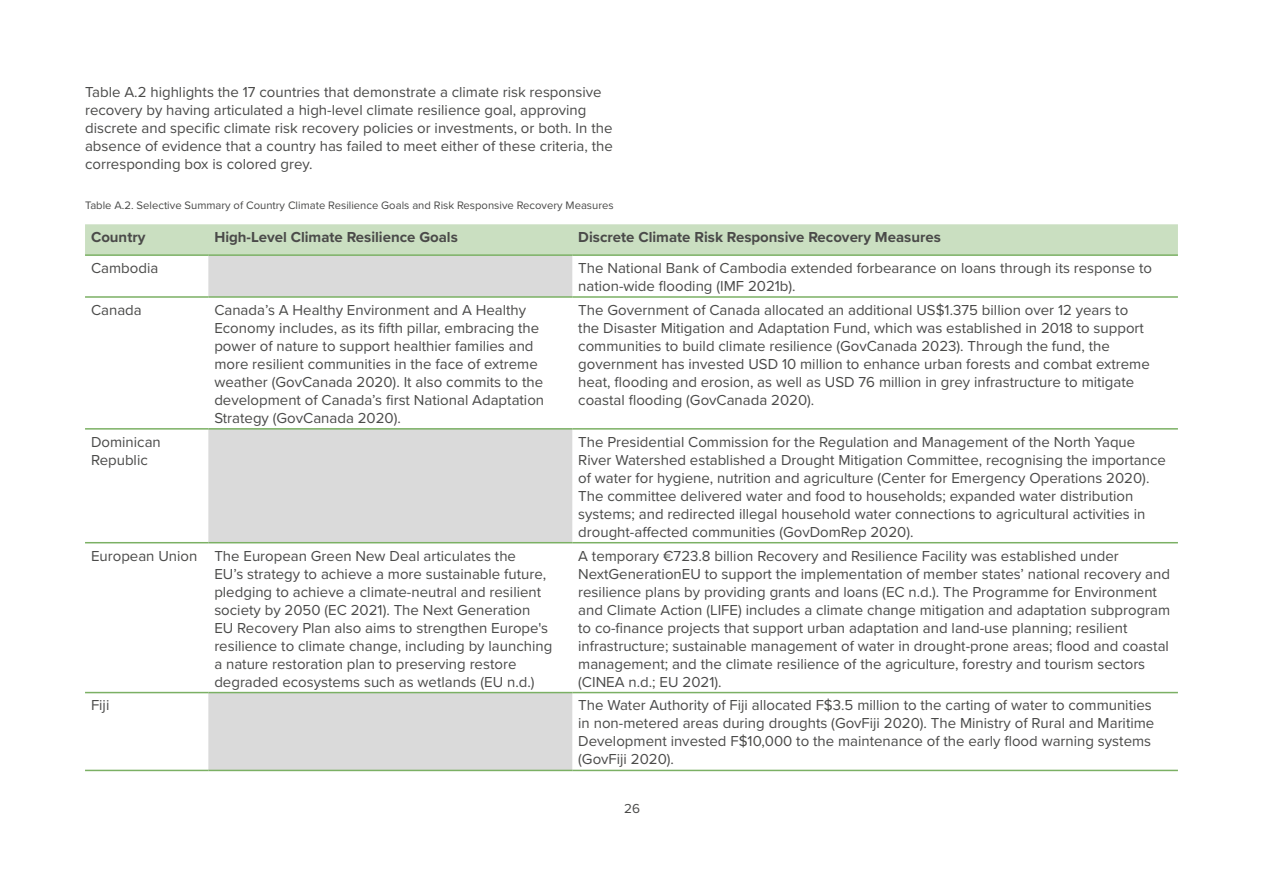
<style>
.page{position:relative;width:1263px;height:893px;background:#fff}
.page>*{position:absolute;margin:0;border:0;box-sizing:border-box;transform-origin:0 0}
.t1{font:15px/18px "Proxima Nova";color:#4a4a49}
.t2{font:700 15px "Proxima Nova";color:#4a4a49}
.t3{font:13.5px "Proxima Nova";color:#4a4a49}
.t4{font:11.25px "Proxima Nova";color:#4a4a49}
</style>
<div class="page">
<div style="left:85px;top:224px;width:1093px;height:30px;background:#cadfc1"></div>
<svg style="left:208px;top:256px;width:364px;height:514px"></svg>
<hr style="left:85px;top:254px;width:123px;height:2px;background:#7bb064">
<hr style="left:208px;top:254px;width:364px;height:2px;background:#7bb064">
<hr style="left:572px;top:254px;width:606px;height:2px;background:#7bb064">
<hr style="left:85px;top:296px;width:123px;height:2px;background:#7bb064">
<hr style="left:208px;top:296px;width:364px;height:2px;background:#7bb064">
<hr style="left:572px;top:296px;width:606px;height:2px;background:#7bb064">
<hr style="left:85px;top:428px;width:123px;height:2px;background:#7bb064">
<hr style="left:208px;top:428px;width:364px;height:2px;background:#7bb064">
<hr style="left:572px;top:428px;width:606px;height:2px;background:#7bb064">
<hr style="left:85px;top:542px;width:123px;height:1px;background:#7bb064">
<hr style="left:208px;top:542px;width:364px;height:1px;background:#7bb064">
<hr style="left:572px;top:542px;width:606px;height:1px;background:#7bb064">
<hr style="left:85px;top:692px;width:123px;height:1px;background:#7bb064">
<hr style="left:208px;top:692px;width:364px;height:1px;background:#7bb064">
<hr style="left:572px;top:692px;width:606px;height:1px;background:#7bb064">
<hr style="left:85px;top:770px;width:123px;height:1px;background:#7bb064">
<hr style="left:208px;top:770px;width:364px;height:1px;background:#7bb064">
<hr style="left:572px;top:770px;width:606px;height:1px;background:#7bb064">
<p class="t1" style="left:85px;top:82px;width:529px">Table A.2 highlights the 17 countries that demonstrate a climate risk responsive recovery by having articulated a high-level climate resilience goal, approving discrete and specific climate risk recovery policies or investments, or both. In the absence of evidence that a country has failed to meet either of these criteria, the corresponding box is colored grey.</p>
<p class="t4" style="left:85px;top:197px;width:530px">Table A.2. Selective Summary of Country Climate Resilience Goals and Risk Responsive Recovery Measures</p>
<p class="t2" style="left:91px;top:226px;width:56px">Country</p>
<p class="t2" style="left:214px;top:226px;width:245px">High-Level Climate Resilience Goals</p>
<p class="t2" style="left:578px;top:226px;width:364px">Discrete Climate Risk Responsive Recovery Measures</p>
<p class="t1" style="left:91px;top:258px;width:69px">Cambodia</p>
<p class="t1" style="left:578px;top:258px;width:575px">The National Bank of Cambodia extended forbearance on loans through its response to nation-wide flooding (IMF 2021b).</p>
<p class="t1" style="left:91px;top:300px;width:52px">Canada</p>
<p class="t1" style="left:214px;top:300px;width:331px">Canada’s A Healthy Environment and A Healthy Economy includes, as its fifth pillar, embracing the power of nature to support healthier families and more resilient communities in the face of extreme weather (GovCanada 2020). It also commits to the development of Canada’s first National Adaptation Strategy (GovCanada 2020).</p>
<p class="t1" style="left:578px;top:300px;width:573px">The Government of Canada allocated an additional US$1.375 billion over 12 years to the Disaster Mitigation and Adaptation Fund, which was established in 2018 to support communities to build climate resilience (GovCanada 2023). Through the fund, the government has invested USD 10 million to enhance urban forests and combat extreme heat, flooding and erosion, as well as USD 76 million in grey infrastructure to mitigate coastal flooding (GovCanada 2020).</p>
<p class="t1" style="left:91px;top:432px;width:71px">Dominican<br>Republic</p>
<p class="t1" style="left:578px;top:432px;width:589px">The Presidential Commission for the Regulation and Management of the North Yaque River Watershed established a Drought Mitigation Committee, recognising the importance of water for hygiene, nutrition and agriculture (Center for Emergency Operations 2020).<br>The committee delivered water and food to households; expanded water distribution systems; and redirected illegal household water connections to agricultural activities in drought-affected communities (GovDomRep 2020).</p>
<p class="t1" style="left:214px;top:546px;width:339px;text-indent:-123px">European Union The European Green New Deal articulates the<br>EU’s strategy to achieve a more sustainable future, pledging to achieve a climate-neutral and resilient society by 2050 (EC 2021). The Next Generation EU Recovery Plan also aims to strengthen Europe's resilience to climate change, including by launching a nature restoration plan to preserving restore degraded ecosystems such as wetlands (EU n.d.)</p>
<p class="t1" style="left:578px;top:546px;width:593px">A temporary €723.8 billion Recovery and Resilience Facility was established under NextGenerationEU to support the implementation of member states’ national recovery and resilience plans by providing grants and loans (EC n.d.). The Programme for Environment and Climate Action (LIFE) includes a climate change mitigation and adaptation subprogram to co-finance projects that support urban adaptation and land-use planning; resilient infrastructure; sustainable management of water in drought-prone areas; flood and coastal management; and the climate resilience of the agriculture, forestry and tourism sectors (CINEA n.d.; EU 2021).</p>
<p class="t1" style="left:91px;top:696px;width:20px">Fiji</p>
<p class="t1" style="left:578px;top:696px;width:578px">The Water Authority of Fiji allocated F$3.5 million to the carting of water to communities in non-metered areas during droughts (GovFiji 2020). The Ministry of Rural and Maritime Development invested F$10,000 to the maintenance of the early flood warning systems (GovFiji 2020).</p>
<p class="t3" style="left:624px;top:799px;width:17px">26</p>
</div>
